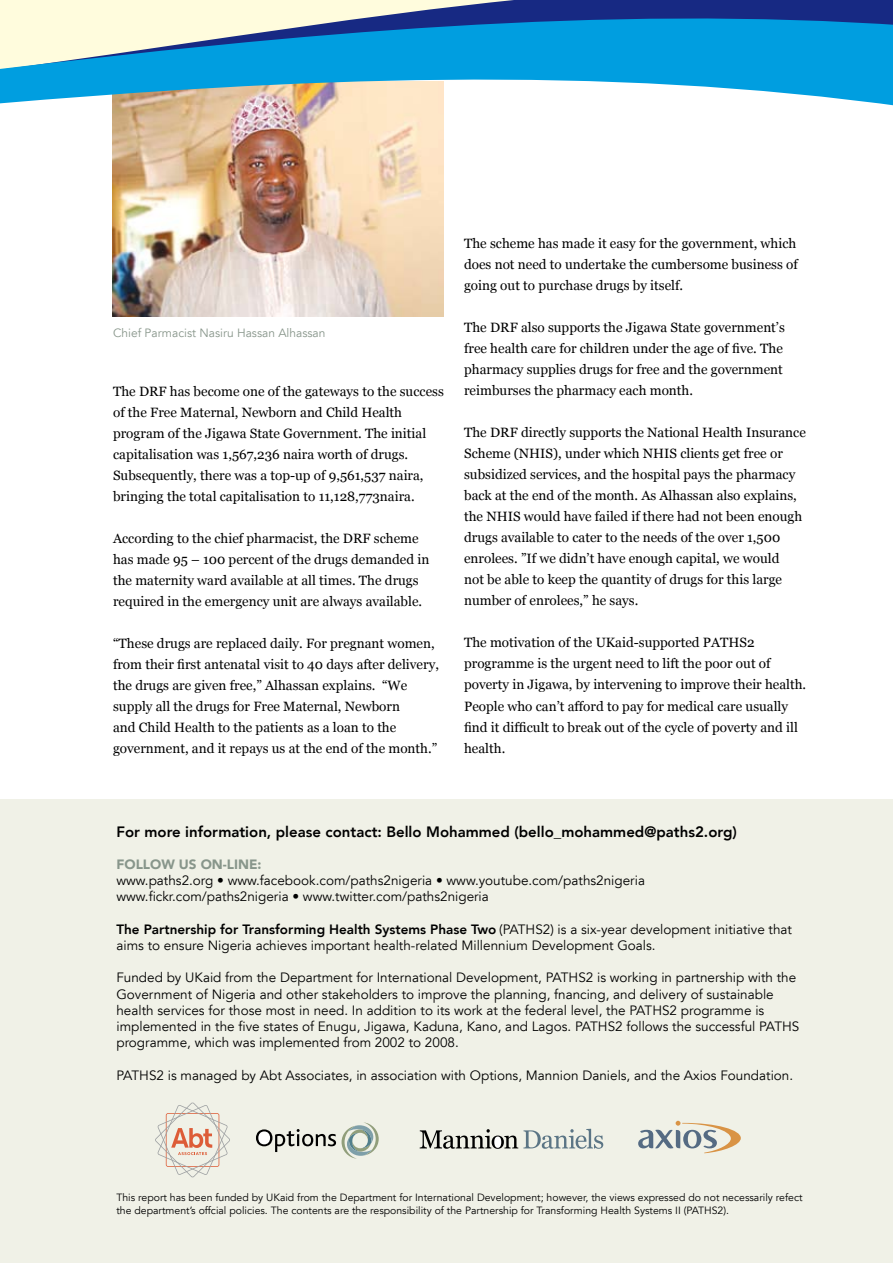
<style>
.page{position:relative;width:893px;height:1263px;background:#fff}
.page>*{position:absolute;margin:0;border:0;box-sizing:border-box;transform-origin:0 0}
.t1{font:800 15px "Avenir LT";color:#000}
.t2{font:13.5px/21px "Georgia";color:#000}
.t3{font:13.5px/16.2px "Avenir LT";color:#000}
.t4{font:900 13.5px "Avenir LT";color:#88968b}
.t5{font:12px "Avenir LT";color:#88968b}
.t6{font:10.5px/12.6px "Avenir LT";color:#000}
.s1{font-weight:800}
</style>
<div class="page">
<img style="left:112px;top:107px;width:332px;height:209px">
<svg style="left:0;top:0;width:893px;height:4px;background:#979eb4"></svg>
<svg style="left:0;top:4px;width:893px;height:103px;background:#5aadd3"></svg>
<div style="left:0;top:800px;width:893px;height:463px;background:#f0f1e7"></div>
<svg style="left:256px;top:1122px;width:123px;height:37px"></svg>
<svg style="left:420px;top:1129px;width:183px;height:20px"></svg>
<svg style="left:638px;top:1121px;width:103px;height:32px"></svg>
<svg style="left:155px;top:1102px;width:75px;height:75px"></svg>
<p class="t5" style="left:113px;top:326px;width:214px">Chief Parmacist Nasiru Hassan Alhassan</p>
<p class="t2" style="left:113px;top:381px;width:332px">The DRF has become one of the gateways to the success of the Free Maternal, Newborn and Child Health program of the Jigawa State Government. The initial capitalisation was 1,567,236 naira worth of drugs.<br>Subsequently, there was a top-up of 9,561,537 naira, bringing the total capitalisation to 11,128,773naira.</p>
<p class="t2" style="left:113px;top:528px;width:318px">According to the chief pharmacist, the DRF scheme has made 95 – 100 percent of the drugs demanded in the maternity ward available at all times. The drugs required in the emergency unit are always available.</p>
<p class="t2" style="left:113px;top:633px;width:327px">“These drugs are replaced daily. For pregnant women, from their first antenatal visit to 40 days after delivery, the drugs are given free,” Alhassan explains. “We supply all the drugs for Free Maternal, Newborn<br>and Child Health to the patients as a loan to the government, and it repays us at the end of the month.”</p>
<p class="t2" style="left:464px;top:233px;width:335px;text-align:justify">The scheme has made it easy for the government, which does not need to undertake the cumbersome business of going out to purchase drugs by itself.</p>
<p class="t2" style="left:464px;top:317px;width:322px">The DRF also supports the Jigawa State government’s free health care for children under the age of five. The pharmacy supplies drugs for free and the government reimburses the pharmacy each month.</p>
<p class="t2" style="left:464px;top:422px;width:343px">The DRF directly supports the National Health Insurance Scheme (NHIS), under which NHIS clients get free or subsidized services, and the hospital pays the pharmacy back at the end of the month. As Alhassan also explains, the NHIS would have failed if there had not been enough drugs available to cater to the needs of the over 1,500 enrolees. ”If we didn’t have enough capital, we would<br>not be able to keep the quantity of drugs for this large number of enrolees,” he says.</p>
<p class="t2" style="left:464px;top:633px;width:344px">The motivation of the UKaid-supported PATHS2 programme is the urgent need to lift the poor out of poverty in Jigawa, by intervening to improve their health.<br>People who can’t afford to pay for medical care usually find it difficult to break out of the cycle of poverty and ill health.</p>
<p class="t1" style="left:116px;top:822px;width:622px">For more information, please contact: Bello Mohammed (bello_mohammed@paths2.org)</p>
<p class="t4" style="left:116px;top:856px;width:147px">FOLLOW US ON-LINE:</p>
<p class="t3" style="left:116px;top:873px;width:530px">www.paths2.org • www.facebook.com/paths2nigeria • www.youtube.com/paths2nigeria www.fickr.com/paths2nigeria • www.twitter.com/paths2nigeria</p>
<p class="t3" style="left:116px;top:921px;width:677px"><span class="s1">The Partnership for Transforming Health Systems Phase Two</span> (PATHS2) is a six-year development initiative that aims to ensure Nigeria achieves important health-related Millennium Development Goals.</p>
<p class="t3" style="left:116px;top:970px;width:684px">Funded by UKaid from the Department for International Development, PATHS2 is working in partnership with the Government of Nigeria and other stakeholders to improve the planning, fnancing, and delivery of sustainable health services for those most in need. In addition to its work at the federal level, the PATHS2 programme is implemented in the five states of Enugu, Jigawa, Kaduna, Kano, and Lagos. PATHS2 follows the successful PATHS programme, which was implemented from 2002 to 2008.</p>
<p class="t3" style="left:116px;top:1067px;width:678px">PATHS2 is managed by Abt Associates, in association with Options, Mannion Daniels, and the Axios Foundation.</p>
<p class="t6" style="left:116px;top:1192px;width:688px">This report has been funded by UKaid from the Department for International Development; however, the views expressed do not necessarily refect the department’s offcial policies. The contents are the responsibility of the Partnership for Transforming Health Systems II (PATHS2).</p>
</div>
